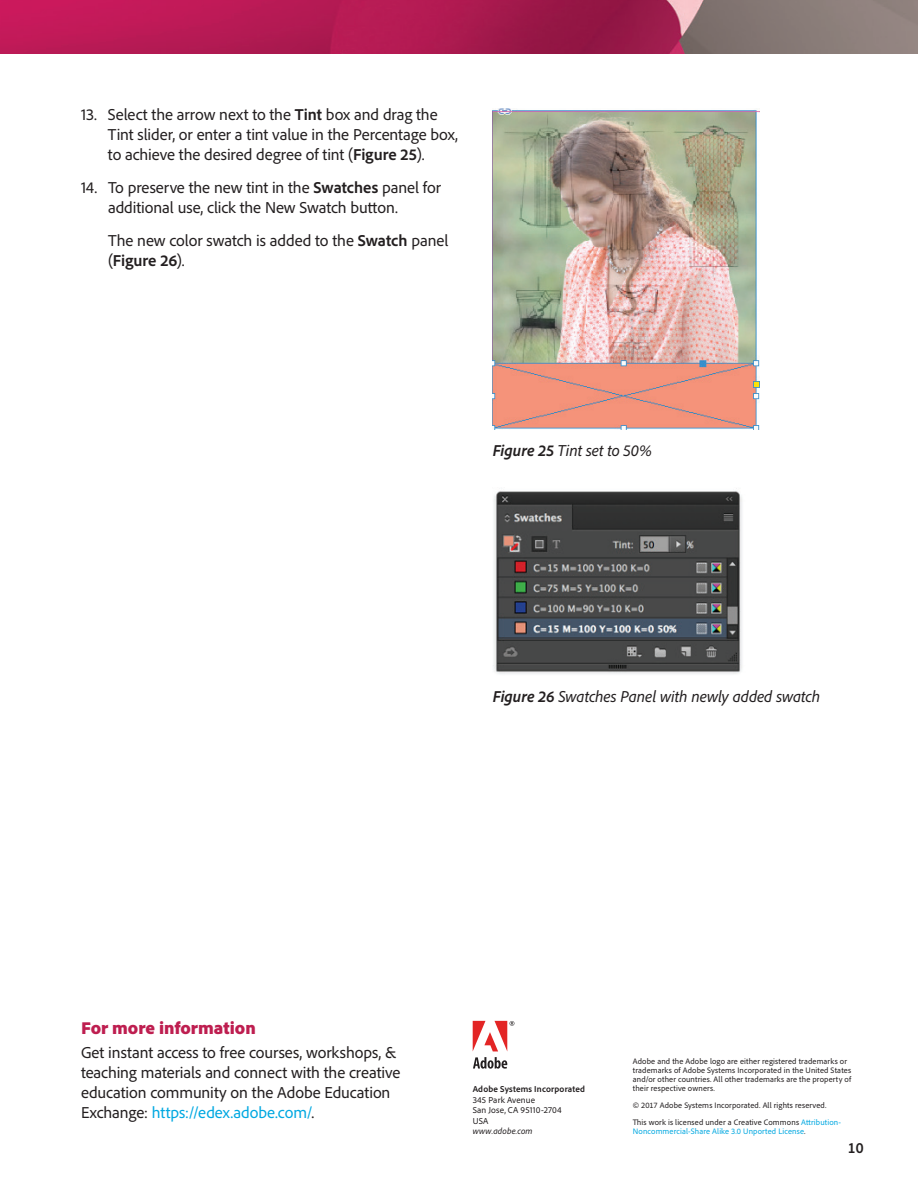
<style>
.page{position:relative;width:918px;height:1188px;background:#fff}
.page>*{position:absolute;margin:0;border:0;box-sizing:border-box;transform-origin:0 0}
.t1{font:900 18px "Adobe Clean";color:#be1e50}
.t2{font:16.5px/19.8px "Adobe Clean";letter-spacing:-.005em;color:#231f20}
.t3{font:italic 16.5px "Adobe Clean";letter-spacing:-.005em;color:#231f20}
.t4{font:700 semi-condensed 15px "Adobe Clean";color:#231f20}
.t5{font:9px/10.5px "Adobe Clean";letter-spacing:.02em;color:#231f20}
.t6{font:700 9px "Adobe Clean";letter-spacing:.02em;color:#231f20}
.t7{font:italic 9px "Adobe Clean";letter-spacing:.015em;color:#231f20}
.t8{font:8.25px/9px "Adobe Clean";letter-spacing:.015em;color:#231f20}
.t9{font:8.25px "Adobe Clean";letter-spacing:.015em;color:#00a8e1}
.s1{font-weight:700}
.s2{color:#00a8e1}
.s3{color:#231f20}
</style>
<div class="page">
<svg style="left:473px;top:1057px;width:34px;height:12px"></svg>
<svg style="left:473px;top:1021px;width:41px;height:30px"></svg>
<img style="left:0;top:0;width:918px;height:54px">
<img style="left:493px;top:488px;width:249px;height:186px">
<img style="left:492px;top:108px;width:267px;height:321px">
<p class="t2" style="left:108px;top:104px;width:352px;text-indent:-27px">13. Select the arrow next to the <span class="s1">Tint</span> box and drag the<br>Tint slider, or enter a tint value in the Percentage box, to achieve the desired degree of tint (<span class="s1">Figure 25</span>).</p>
<p class="t2" style="left:108px;top:177px;width:335px;text-indent:-27px">14. To preserve the new tint in the <span class="s1">Swatches</span> panel for additional use, click the New Swatch button.</p>
<p class="t2" style="left:108px;top:230px;width:342px">The new color swatch is added to the <span class="s1">Swatch</span> panel (<span class="s1">Figure 26</span>).</p>
<p class="t3" style="left:493px;top:440px;width:161px"><span class="s1">Figure 25</span> Tint set to 50%</p>
<p class="t3" style="left:493px;top:686px;width:329px"><span class="s1">Figure 26</span> Swatches Panel with newly added swatch</p>
<p class="t1" style="left:81px;top:1016px;width:176px">For more information</p>
<p class="t2" style="left:81px;top:1042px;width:321px">Get instant access to free courses, workshops, &amp; teaching materials and connect with the creative education community on the Adobe Education Exchange: <span class="s2">https://edex.adobe.com/</span>.</p>
<p class="t6" style="left:473px;top:1083px;width:114px">Adobe Systems Incorporated</p>
<p class="t5" style="left:473px;top:1094px;width:91px">345 Park Avenue<br>San Jose, CA 95110-2704<br>USA</p>
<p class="t7" style="left:473px;top:1125px;width:62px">www.adobe.com</p>
<p class="t8" style="left:633px;top:1056px;width:220px">Adobe and the Adobe logo are either registered trademarks or trademarks of Adobe Systems Incorporated in the United States and/or other countries. All other trademarks are the property of their respective owners.</p>
<p class="t8" style="left:633px;top:1096px;width:210px;line-height:17.1px">© 2017 Adobe Systems Incorporated. All rights reserved.<br>This work is licensed under a Creative Commons <span class="s2">Attribution-</span></p>
<p class="t9" style="left:633px;top:1126px;width:174px">Noncommercial-Share Alike 3.0 Unported License<span class="s3">.</span></p>
<p class="t4" style="left:848px;top:1139px;width:17px">10</p>
</div>
